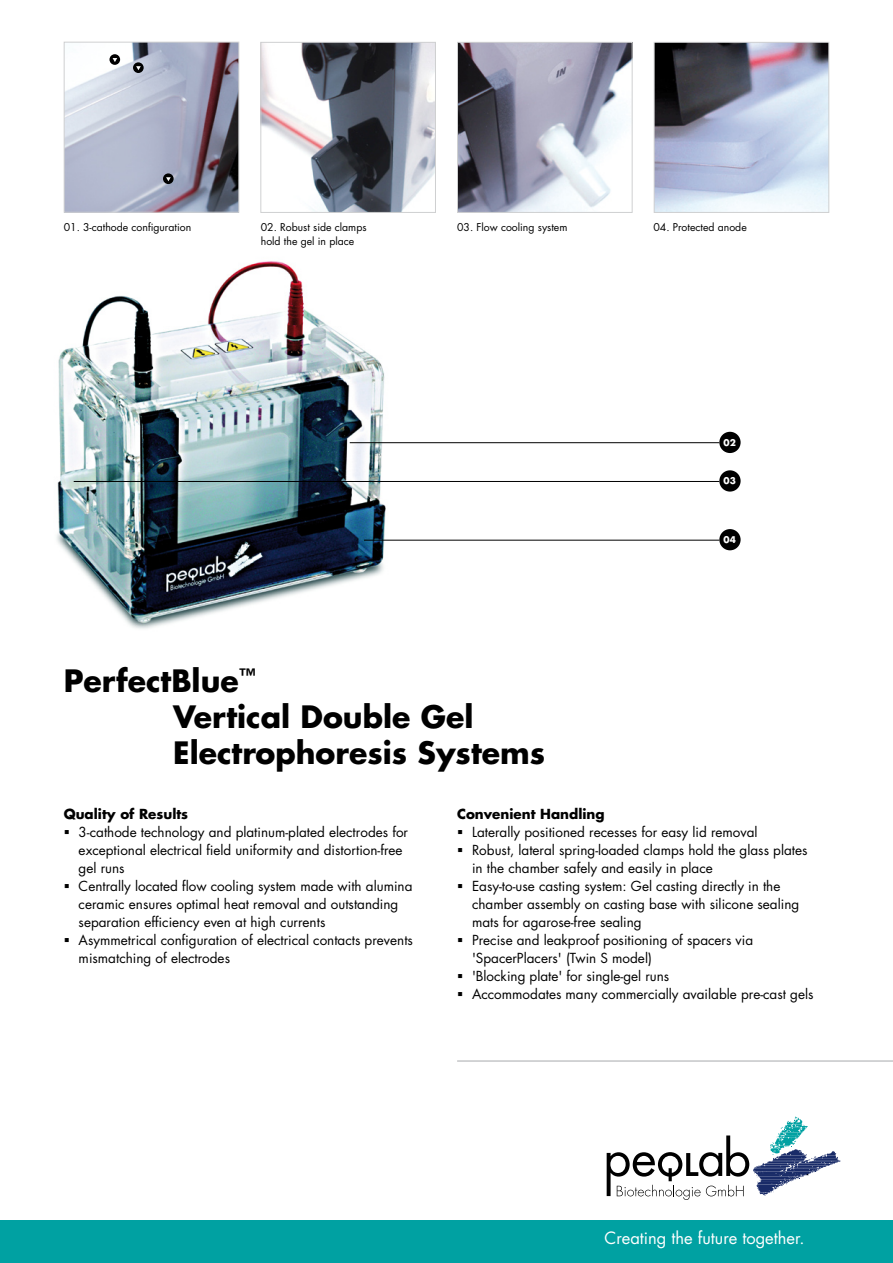
<style>
.page{position:relative;width:893px;height:1263px;background:#fff}
.page>*{position:absolute;margin:0;border:0;box-sizing:border-box;transform-origin:0 0}
.t1{font:700 30px/36px "Futura";color:#000}
.t2{font:16.5px "Futura";color:#fff}
.t3{font:13.5px/18px "Futura";color:#000}
.t4{font:700 13.5px "Futura";color:#000}
.t5{font:10.5px/13.5px "Futura";color:#000}
.t6{font:700 9px "Futura";color:#fff}
</style>
<div class="page">
<div style="left:0;top:1220px;width:893px;height:43px;background:#00a1a2"></div>
<svg style="left:607px;top:1117px;width:233px;height:83px"></svg>
<img style="left:56px;top:261px;width:371px;height:368px">
<img style="left:656px;top:44px;width:171px;height:167px">
<div style="left:654px;top:42px;width:175px;height:171px;border:1px solid #cfd0d1"></div>
<img style="left:459px;top:44px;width:171px;height:167px">
<div style="left:457px;top:42px;width:175px;height:171px;border:1px solid #cfd0d1"></div>
<img style="left:262px;top:44px;width:172px;height:167px">
<div style="left:260px;top:42px;width:176px;height:171px;border:1px solid #cfd0d1"></div>
<img style="left:66px;top:44px;width:171px;height:167px">
<div style="left:64px;top:42px;width:175px;height:171px;border:1px solid #cfd0d1"></div>
<hr style="left:350px;top:442px;width:369px;height:1px;background:#000">
<hr style="left:74px;top:481px;width:645px;height:1px;background:#000">
<hr style="left:364px;top:540px;width:355px;height:1px;background:#000">
<div style="left:719px;top:432px;width:22px;height:21px;background:#000;border-radius:50%"></div>
<div style="left:719px;top:470px;width:22px;height:22px;background:#000;border-radius:50%"></div>
<div style="left:719px;top:529px;width:22px;height:21px;background:#000;border-radius:50%"></div>
<div style="left:109px;top:54px;width:11px;height:11px;background:#000;border-radius:50%"></div>
<svg style="left:113px;top:58px;width:4px;height:4px"></svg>
<div style="left:133px;top:62px;width:11px;height:11px;background:#000;border-radius:50%"></div>
<svg style="left:136px;top:66px;width:5px;height:4px"></svg>
<div style="left:163px;top:173px;width:11px;height:11px;background:#000;border-radius:50%"></div>
<svg style="left:166px;top:177px;width:5px;height:4px"></svg>
<hr style="left:457px;top:1060px;width:436px;height:2px;background:#c5c6c8">
<p class="t5" style="left:64px;top:221px;width:129px">01. 3-cathode configuration</p>
<p class="t5" style="left:261px;top:221px;width:107px">02. Robust side clamps hold the gel in place</p>
<p class="t5" style="left:457px;top:221px;width:112px">03. Flow cooling system</p>
<p class="t5" style="left:653px;top:221px;width:95px">04. Protected anode</p>
<p class="t6" style="left:723px;top:436px;width:14px">02</p>
<p class="t6" style="left:723px;top:474px;width:14px">03</p>
<p class="t6" style="left:723px;top:533px;width:14px">04</p>
<h1 class="t1" style="left:173px;top:662px;width:373px;text-indent:-110px">PerfectBlue<sup>™<br></sup>Vertical Double Gel<br>Electrophoresis Systems</h1>
<p class="t4" style="left:64px;top:804px;width:126px">Quality of Results</p>
<p class="t3" style="left:79px;top:823px;width:336px">3-cathode technology and platinum-plated electrodes for exceptional electrical field uniformity and distortion-free gel runs<br>Centrally located flow cooling system made with alumina ceramic ensures optimal heat removal and outstanding separation efficiency even at high currents<br>Asymmetrical configuration of electrical contacts prevents mismatching of electrodes</p>
<p class="t4" style="left:457px;top:804px;width:149px">Convenient Handling</p>
<p class="t3" style="left:472px;top:823px;width:343px">Laterally positioned recesses for easy lid removal<br>Robust, lateral spring-loaded clamps hold the glass plates in the chamber safely and easily in place<br>Easy-to-use casting system: Gel casting directly in the chamber assembly on casting base with silicone sealing mats for agarose-free sealing<br>Precise and leakproof positioning of spacers via 'SpacerPlacers' (Twin S model)<br>'Blocking plate' for single-gel runs<br>Accommodates many commercially available pre-cast gels</p>
<p class="t2" style="left:604px;top:1226px;width:202px">Creating the future together.</p>
</div>
